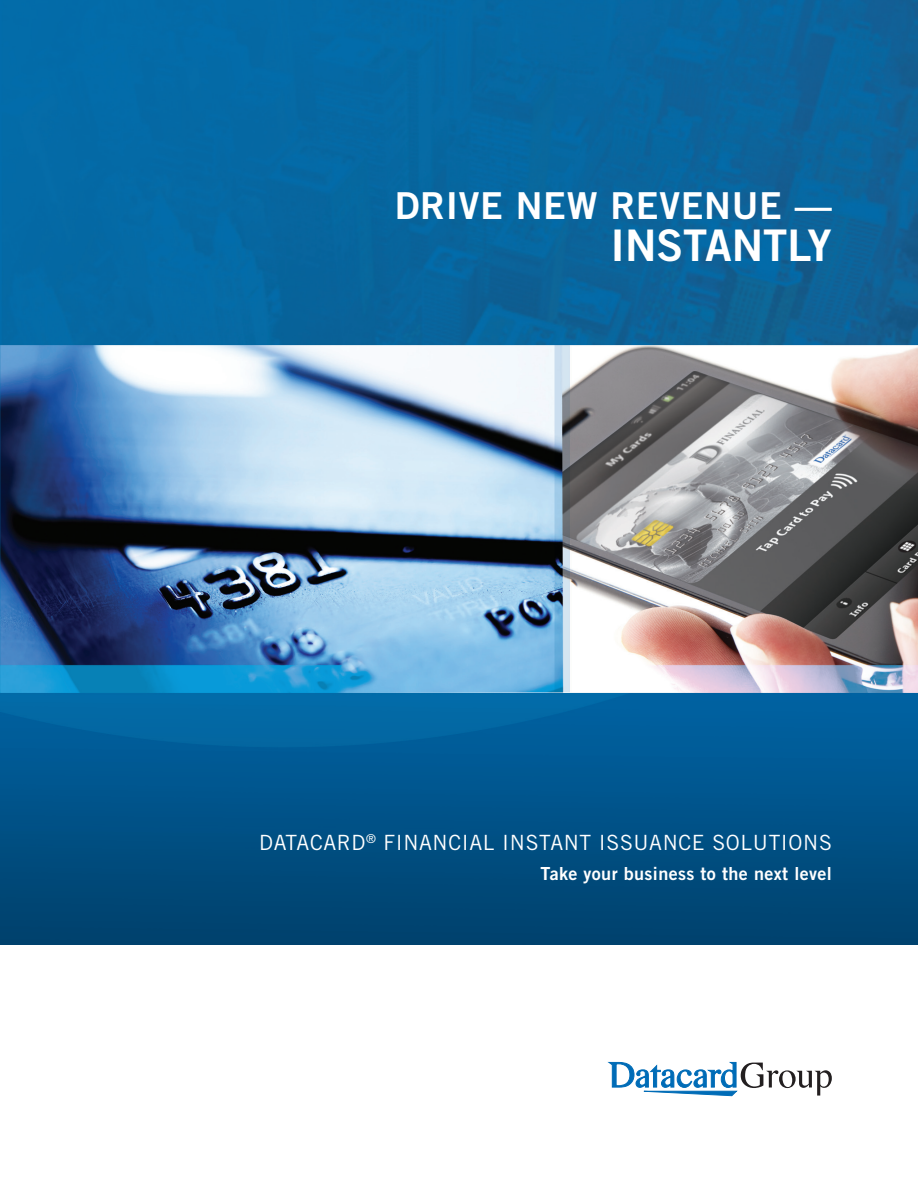
<style>
.page{position:relative;width:918px;height:1188px;background:#fff}
.page>*{position:absolute;margin:0;border:0;box-sizing:border-box;transform-origin:0 0}
.t1{font:43.65px "Trade Gothic LT Std Bd 2";color:#fff}
.t2{font:37.2px "Trade Gothic LT Std Bd 2";letter-spacing:.02em;color:#fff}
.t3{font:21px "Trade Gothic LT Std";letter-spacing:.03em;color:#fff}
.t4{font:18px "Trade Gothic LT Std Bd 2";letter-spacing:.02em;color:#fff}
</style>
<div class="page">
<img style="left:0;top:0;width:918px;height:945px">
<svg style="left:607px;top:1062px;width:225px;height:35px"></svg>
<p class="t2" style="left:395px;top:183px;width:439px">DRIVE NEW REVENUE —</p>
<p class="t1" style="left:611px;top:218px;width:223px">INSTANTLY</p>
<p class="t3" style="left:259px;top:830px;width:574px">DATACARD<sup>®</sup> FINANCIAL INSTANT ISSUANCE SOLUTIONS</p>
<p class="t4" style="left:541px;top:862px;width:293px">Take your business to the next level</p>
</div>
